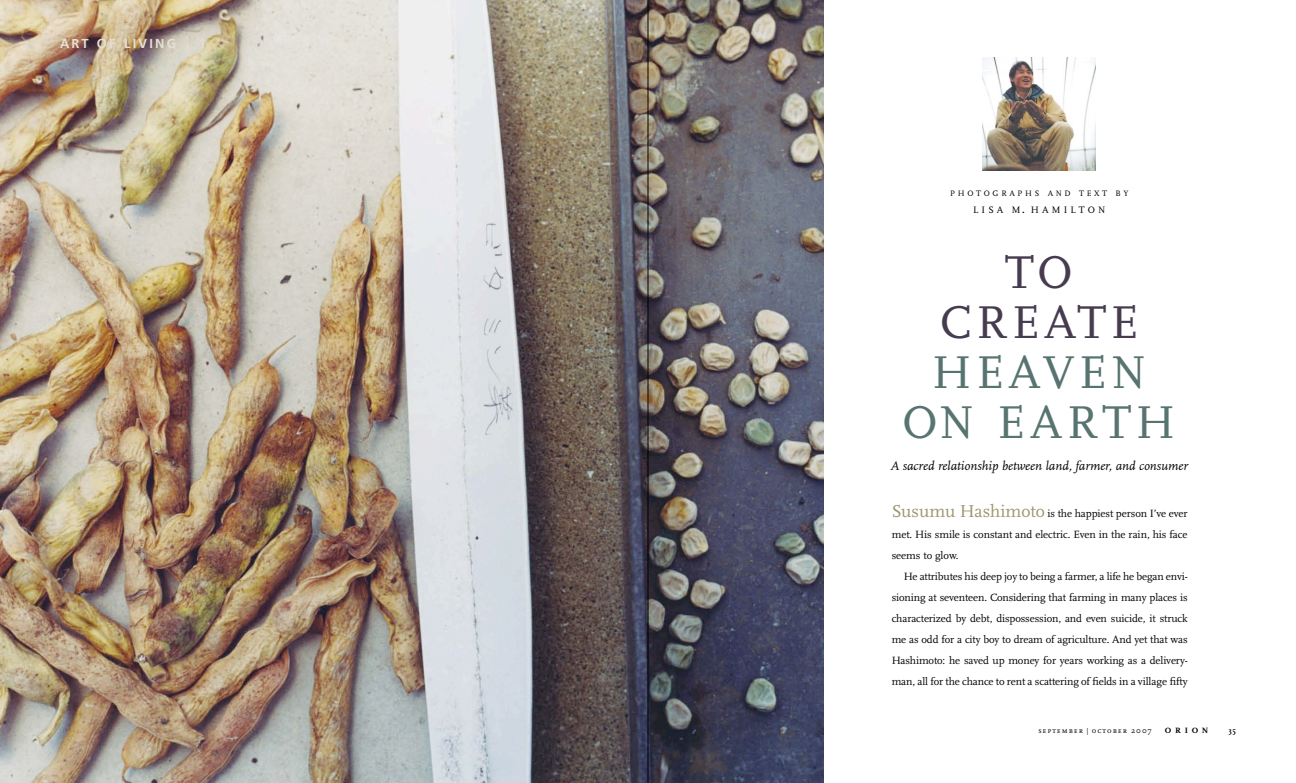
<style>
.page{position:relative;width:1296px;height:783px;background:#fff}
.page>*{position:absolute;margin:0;border:0;box-sizing:border-box;transform-origin:0 0}
.t1{font:48px/50px "Scala";letter-spacing:.09em;color:#587470;text-align:center}
.t2{font:48px/50px "Scala";letter-spacing:.09em;color:#473b4f;text-align:center}
.t3{font:italic 13px "Scala";color:#000}
.t4{font:700 13px "Frutiger";letter-spacing:.165em;color:#e3e1d6}
.t5{font:11px/21px "Scala";letter-spacing:-.005em;color:#000;text-align:justify}
.t6{font:9.8px "Scala Caps";letter-spacing:.32em;color:#000}
.t7{font:8.2px "Scala Caps";letter-spacing:.32em;color:#000}
.t8{font:8px "Scala Caps";letter-spacing:.12em;color:#000}
.t9{font:700 8px "Scala";letter-spacing:.42em;color:#000;scale:1.1 1}
.t10{font:700 8px "Scala";letter-spacing:.42em;color:#000}
.s1{font-weight:400;font-size:19px}
.s2{font-size:13px}
.s3{font-size:18px;color:#9e966d}
.s4{font-family:"Scala Regular Expert"}
.s5{font-family:"Frutiger";font-weight:700;font-size:10px}
</style>
<div class="page">
<img style="left:0;top:0;width:824px;height:783px">
<img style="left:983px;top:58px;width:113px;height:113px">
<hr style="left:648px;top:0;width:1px;height:783px;background:#000">
<p class="t4" style="left:60px;top:36px;width:148px">ART OF LIVING <span class="s1">l</span> 1</p>
<p class="t7" style="left:950px;top:189px;width:180px">PHOTOGRAPHS AND TEXT BY</p>
<p class="t6" style="left:973px;top:205px;width:134px">LISA M<span class="s2">.</span> HAMILTON</p>
<h1 class="t2" style="left:940px;top:249px;width:200px">TO<br>CREATE</h1>
<h1 class="t1" style="left:902px;top:349px;width:275px">HEAVEN<br>ON EARTH</h1>
<p class="t3" style="left:891px;top:459px;width:299px">A sacred relationship between land, farmer, and consumer</p>
<p class="t5" style="left:892px;top:503px;width:297px"><span class="s3">Susumu Hashimoto</span> is the happiest person I’ve ever met. His smile is constant and electric. Even in the rain, his face seems to glow.</p>
<p class="t5" style="left:892px;top:566px;width:298px;text-indent:12px">He attributes his deep joy to being a farmer, a life he began envi&shy;sioning at seventeen. Considering that farming in many places is characterized by debt, dispossession, and even suicide, it struck me as odd for a city boy to dream of agriculture. And yet that was Hashimoto: he saved up money for years working as a delivery&shy;man, all for the chance to rent a scattering of <span class="s4">&gt;</span>elds in a village fifty</p>
<p class="t8" style="left:1038px;top:726px;width:115px">september <span class="s5">I</span> october 2007</p>
<p class="t9" style="left:1165px;top:726px;width:41px">ORION</p>
<p class="t10" style="left:1229px;top:726px;width:9px">35</p>
</div>
